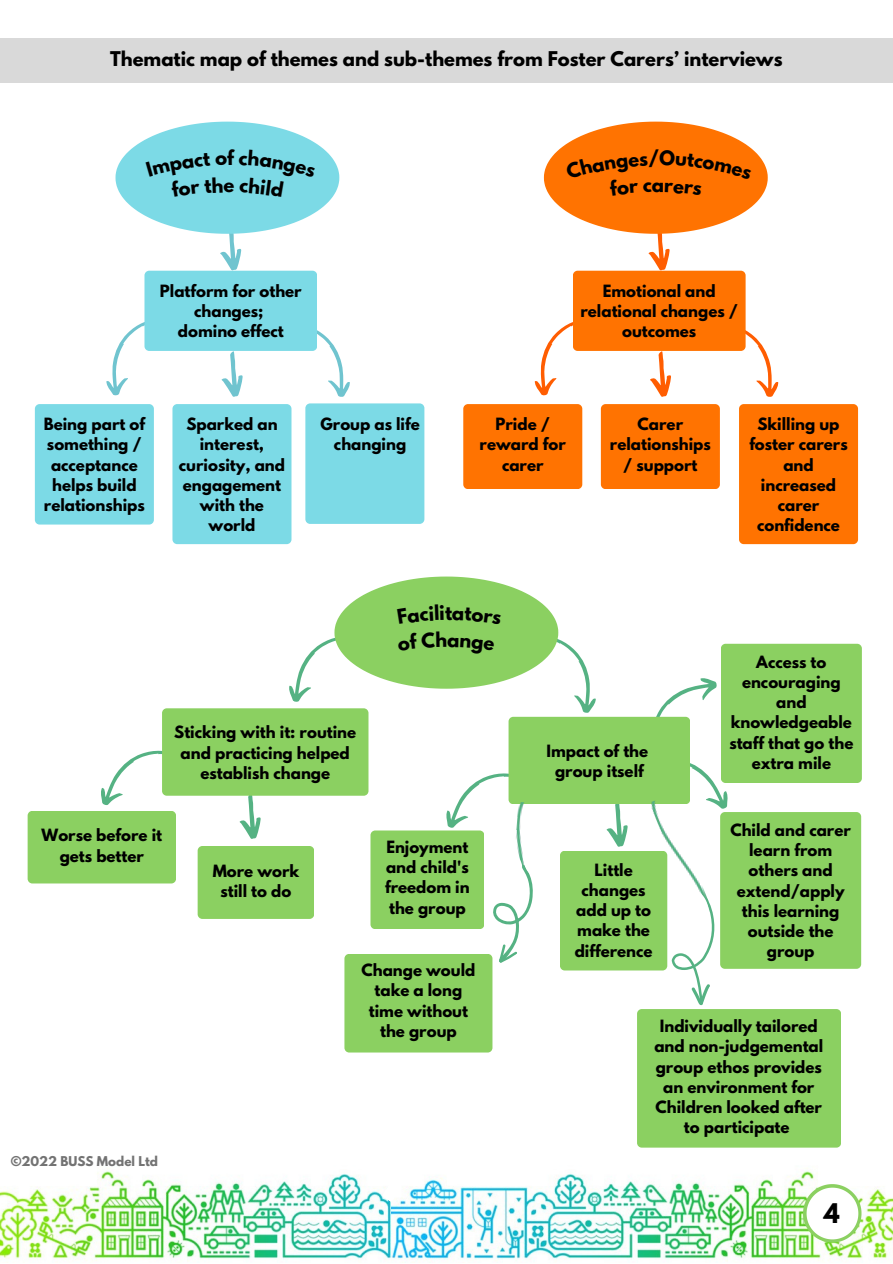
<style>
.page{position:relative;width:893px;height:1264px;background:#fff}
.page>*{position:absolute;margin:0;border:0;box-sizing:border-box;transform-origin:0 0}
.t1{font:700 24px "League Spartan";color:#000}
.t2{font:700 18px "League Spartan";color:#000}
.t3{font:700 15px/20.2px "League Spartan";color:#000;text-align:center}
.t4{font:700 12px "League Spartan";color:#737373}
</style>
<div class="page">
<img style="left:390px;top:1168px;width:502px;height:93px">
<img style="left:0;top:1168px;width:390px;height:93px">
<svg style="left:382px;top:1183px;width:17px;height:18px"></svg>
<svg style="left:803px;top:1184px;width:58px;height:58px"></svg>
<svg style="left:314px;top:330px;width:36px;height:67px"></svg>
<svg style="left:106px;top:322px;width:41px;height:74px"></svg>
<div style="left:144px;top:271px;width:173px;height:80px;background:#7cdae6;border-radius:5px"></div>
<svg style="left:221px;top:351px;width:22px;height:46px"></svg>
<div style="left:35px;top:404px;width:119px;height:120px;background:#7cdae6;border-radius:5px"></div>
<div style="left:172px;top:404px;width:119px;height:140px;background:#7cdae6;border-radius:5px"></div>
<div style="left:305px;top:403px;width:119px;height:121px;background:#7cdae6;border-radius:5px"></div>
<svg style="left:742px;top:316px;width:37px;height:81px"></svg>
<svg style="left:534px;top:322px;width:42px;height:74px"></svg>
<div style="left:573px;top:271px;width:172px;height:80px;background:#ff7301;border-radius:5px"></div>
<svg style="left:650px;top:351px;width:21px;height:46px"></svg>
<div style="left:463px;top:404px;width:119px;height:85px;background:#ff7301;border-radius:5px"></div>
<div style="left:601px;top:404px;width:118px;height:85px;background:#ff7301;border-radius:5px"></div>
<div style="left:739px;top:404px;width:119px;height:140px;background:#ff7301;border-radius:5px"></div>
<svg style="left:101px;top:750px;width:67px;height:55px"></svg>
<svg style="left:239px;top:795px;width:22px;height:44px"></svg>
<div style="left:162px;top:708px;width:206px;height:87px;background:#8bd061;border-radius:5px"></div>
<svg style="left:606px;top:804px;width:21px;height:42px"></svg>
<svg style="left:656px;top:678px;width:61px;height:41px"></svg>
<svg style="left:690px;top:763px;width:38px;height:50px"></svg>
<div style="left:508px;top:716px;width:182px;height:88px;background:#8bd061;border-radius:5px"></div>
<div style="left:28px;top:810px;width:148px;height:73px;background:#8bd061;border-radius:5px"></div>
<div style="left:198px;top:846px;width:116px;height:72px;background:#8bd061;border-radius:5px"></div>
<div style="left:370px;top:830px;width:114px;height:99px;background:#8bd061;border-radius:5px"></div>
<div style="left:344px;top:953px;width:148px;height:99px;background:#8bd061;border-radius:5px"></div>
<div style="left:560px;top:850px;width:107px;height:120px;background:#8bd061;border-radius:5px"></div>
<div style="left:637px;top:1009px;width:203px;height:138px;background:#8bd061;border-radius:5px"></div>
<div style="left:720px;top:643px;width:141px;height:140px;background:#8bd061;border-radius:5px"></div>
<div style="left:720px;top:812px;width:141px;height:156px;background:#8bd061;border-radius:5px"></div>
<img style="left:649px;top:796px;width:59px;height:89px">
<svg style="left:645px;top:885px;width:93px;height:121px"></svg>
<div style="left:0;top:38px;width:892px;height:45px;background:#d9d9d9"></div>
<svg style="left:438px;top:759px;width:95px;height:208px"></svg>
<svg style="left:115px;top:122px;width:224px;height:148px"></svg>
<svg style="left:544px;top:122px;width:223px;height:148px"></svg>
<svg style="left:281px;top:576px;width:315px;height:140px"></svg>
<p class="t2" style="left:110px;top:50px;width:673px">Thematic map of themes and sub-themes from Foster Carers’ interviews</p>
<p class="t2" style="left:227px;top:149px;width:8px">f</p>
<p class="t2" style="left:223px;top:176px;width:12px">e</p>
<p class="t2" style="left:651px;top:176px;width:14px">a</p>
<p class="t3" style="left:160px;top:282px;width:143px">Platform for other changes;</p>
<p class="t3" style="left:178px;top:323px;width:107px">domino effect</p>
<p class="t3" style="left:580px;top:282px;width:159px">Emotional and relational changes / outcomes</p>
<p class="t3" style="left:44px;top:416px;width:103px">Being part of something / acceptance helps build relationships</p>
<p class="t3" style="left:179px;top:416px;width:108px">Sparked an interest, curiosity, and engagement with the world</p>
<p class="t3" style="left:320px;top:416px;width:101px">Group as life changing</p>
<p class="t3" style="left:479px;top:416px;width:88px">Pride / reward for carer</p>
<p class="t3" style="left:610px;top:416px;width:102px">Carer relationships / support</p>
<p class="t3" style="left:749px;top:416px;width:100px">Skilling up foster carers and increased carer confidence</p>
<p class="t3" style="left:174px;top:724px;width:183px">Sticking with it: routine and practicing helped establish change</p>
<p class="t2" style="left:445px;top:603px;width:9px">t</p>
<p class="t3" style="left:546px;top:742px;width:103px">Impact of the</p>
<p class="t3" style="left:555px;top:763px;width:90px">group itself</p>
<p class="t3" style="left:729px;top:653px;width:125px">Access to encouraging and knowledgeable staff that go the extra mile</p>
<p class="t3" style="left:42px;top:827px;width:122px">Worse before it gets better</p>
<p class="t3" style="left:213px;top:862px;width:88px">More work still to do</p>
<p class="t4" style="left:11px;top:1155px;width:149px">©2022 BUSS Model Ltd</p>
<p class="t3" style="left:385px;top:838px;width:86px;text-align:justify">Enjoyment and child's freedom in the group</p>
<p class="t3" style="left:361px;top:961px;width:115px">Change would take a long time without the group</p>
<p class="t3" style="left:574px;top:861px;width:79px">Little changes add up to make the difference</p>
<p class="t3" style="left:730px;top:821px;width:122px">Child and carer learn from others and extend/apply this learning outside the group</p>
<p class="t3" style="left:654px;top:1017px;width:170px">Individually tailored and non-judgemental group ethos provides an environment for<br>Children looked after to participate</p>
<p class="t1" style="left:823px;top:1201px;width:17px">4</p>
</div>
